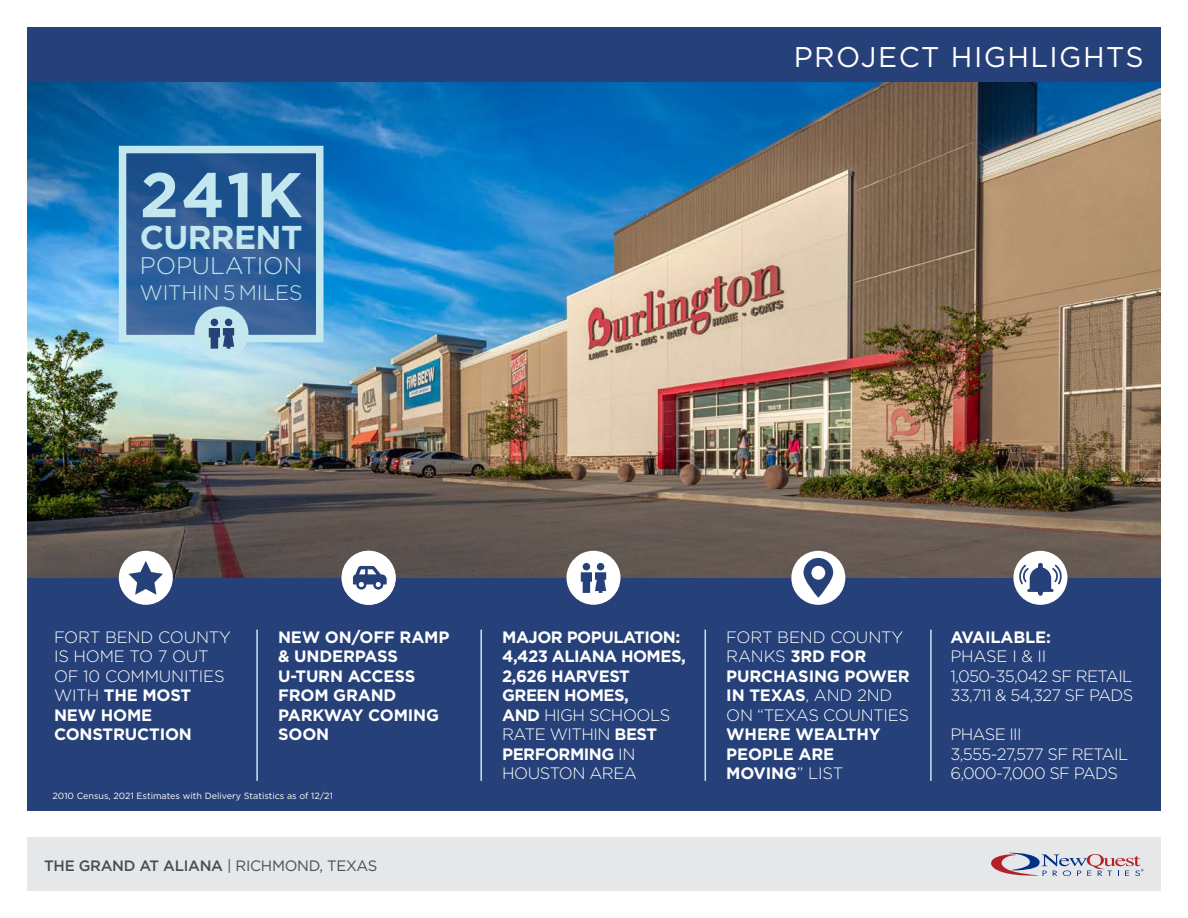
<style>
.page{position:relative;width:1188px;height:918px;background:#fff}
.page>*{position:absolute;margin:0;border:0;box-sizing:border-box;transform-origin:0 0}
.Cover_Location{font:700 63px "Gotham";color:#c3e7ee}
.Cover_Location-2{font:700 33px "Gotham";letter-spacing:-.02em;color:#c3e7ee}
.t1{font:28.5px "Gotham";letter-spacing:.05em;color:#fff}
.Cover_Location-3{font:300 24px "Gotham";letter-spacing:-.005em;color:#c3e7ee}
.Cover_Location-4{font:300 21px "Gotham";letter-spacing:-.01em;color:#c3e7ee}
.Cover_Location-5{font:700 16.5px/19.5px "Gotham";letter-spacing:-.01em;color:#fff}
.Cover_Location-6{font:700 16.5px/19.5px "Gotham";letter-spacing:-.03em;color:#fff}
.Cover_Location-7{font:300 16.5px "Gotham";letter-spacing:-.04em;color:#fff}
.Cover_Location-8{font:300 16.5px/19.5px "Gotham";letter-spacing:-.01em;color:#fff}
.t2{font:500 15px "Gotham";letter-spacing:-.02em;color:#4b4c4d}
.t3{font:9px "Gotham";color:#fff}
.s1{font-weight:700}
.s2{font-weight:300}
.s3{font-weight:400}
</style>
<div class="page">
<div style="left:27px;top:27px;width:1134px;height:783px;background:#264179"></div>
<img style="left:27px;top:82px;width:1134px;height:496px">
<svg style="left:566px;top:551px;width:54px;height:54px"></svg>
<hr style="left:256px;top:630px;width:2px;height:151px;background:#c3e7ee">
<hr style="left:480px;top:630px;width:2px;height:151px;background:#c3e7ee">
<hr style="left:705px;top:630px;width:1px;height:151px;background:#c3e7ee">
<hr style="left:930px;top:630px;width:2px;height:151px;background:#c3e7ee">
<div style="left:119px;top:551px;width:54px;height:54px;background:#fff;border-radius:50%"></div>
<svg style="left:129px;top:561px;width:34px;height:34px"></svg>
<div style="left:791px;top:551px;width:54px;height:54px;background:#fff;border-radius:50%"></div>
<svg style="left:804px;top:558px;width:29px;height:38px"></svg>
<div style="left:811px;top:566px;width:14px;height:14px;background:#fff;border-radius:50%"></div>
<div style="left:1013px;top:551px;width:54px;height:54px;background:#fff;border-radius:50%"></div>
<svg style="left:1018px;top:563px;width:45px;height:33px"></svg>
<svg style="left:128px;top:155px;width:187px;height:178px;background:#2a5994"></svg>
<div style="left:119px;top:146px;width:205px;height:196px;border:8px solid #c3e7ee"></div>
<svg style="left:194px;top:306px;width:54px;height:54px;background:#98bbd1"></svg>
<svg style="left:342px;top:551px;width:54px;height:54px"></svg>
<div style="left:27px;top:837px;width:1134px;height:54px;background:#e6e7e9"></div>
<svg style="left:991px;top:853px;width:152px;height:23px"></svg>
<p class="Cover_Location" style="left:140px;top:153px;width:164px">241K</p>
<p class="Cover_Location-2" style="left:140px;top:215px;width:164px">CURRENT</p>
<p class="Cover_Location-3" style="left:140px;top:251px;width:164px">POPULATION</p>
<p class="Cover_Location-4" style="left:140px;top:279px;width:164px">WITHIN 5 MILES</p>
<h3 class="t1" style="left:794px;top:39px;width:352px">PROJECT HIGHLIGHTS</h3>
<p class="Cover_Location-8" style="left:54px;top:627px;width:179px">FORT BEND COUNTY<br>IS HOME TO 7 OUT<br>OF 10 COMMUNITIES<br>WITH <span class="s1">THE MOST<br>NEW HOME<br>CONSTRUCTION</span></p>
<p class="Cover_Location-5" style="left:278px;top:627px;width:173px">NEW ON/OFF RAMP &amp; UNDERPASS<br>U-TURN ACCESS<br>FROM GRAND<br>PARKWAY COMING<br>SOON</p>
<p class="Cover_Location-6" style="left:502px;top:627px;width:185px">MAJOR POPULATION:<br>4,423 ALIANA HOMES,<br>2,626 HARVEST<br>GREEN HOMES,<br>AND <span class="s2">HIGH SCHOOLS<br>RATE WITHIN</span> BEST<br>PERFORMING <span class="s2">IN<br>HOUSTON AREA</span></p>
<p class="Cover_Location-5" style="left:726px;top:627px;width:185px"><span class="s2">FORT BEND COUNTY<br>RANKS</span> 3RD FOR<br>PURCHASING POWER<br>IN TEXAS<span class="s2">, AND 2ND</span></p>
<p class="Cover_Location-5" style="left:726px;top:705px;width:184px"><span class="s2">ON “TEXAS COUNTIES<br></span>WHERE WEALTHY<br>PEOPLE ARE<br>MOVING<span class="s2">” LIST</span></p>
<p class="t3" style="left:53px;top:790px;width:282px">2010 Census, 2021 Estimates with Delivery Statistics as of 12/21</p>
<p class="t2" style="left:44px;top:855px;width:335px">THE GRAND AT ALIANA <span class="s3">| RICHMOND, TEXAS</span></p>
<p class="Cover_Location-5" style="left:950px;top:627px;width:102px">AVAILABLE:</p>
<p class="Cover_Location-7" style="left:950px;top:646px;width:98px">PHASE I &amp; II</p>
<p class="Cover_Location-7" style="left:950px;top:666px;width:183px">1,050-35,042 SF RETAIL</p>
<p class="Cover_Location-7" style="left:950px;top:685px;width:184px">33,711 &amp; 54,327 SF PADS</p>
<p class="Cover_Location-7" style="left:950px;top:724px;width:73px">PHASE III</p>
<p class="Cover_Location-7" style="left:950px;top:744px;width:179px">3,555-27,577 SF RETAIL</p>
<p class="Cover_Location-7" style="left:950px;top:763px;width:169px">6,000-7,000 SF PADS</p>
</div>
